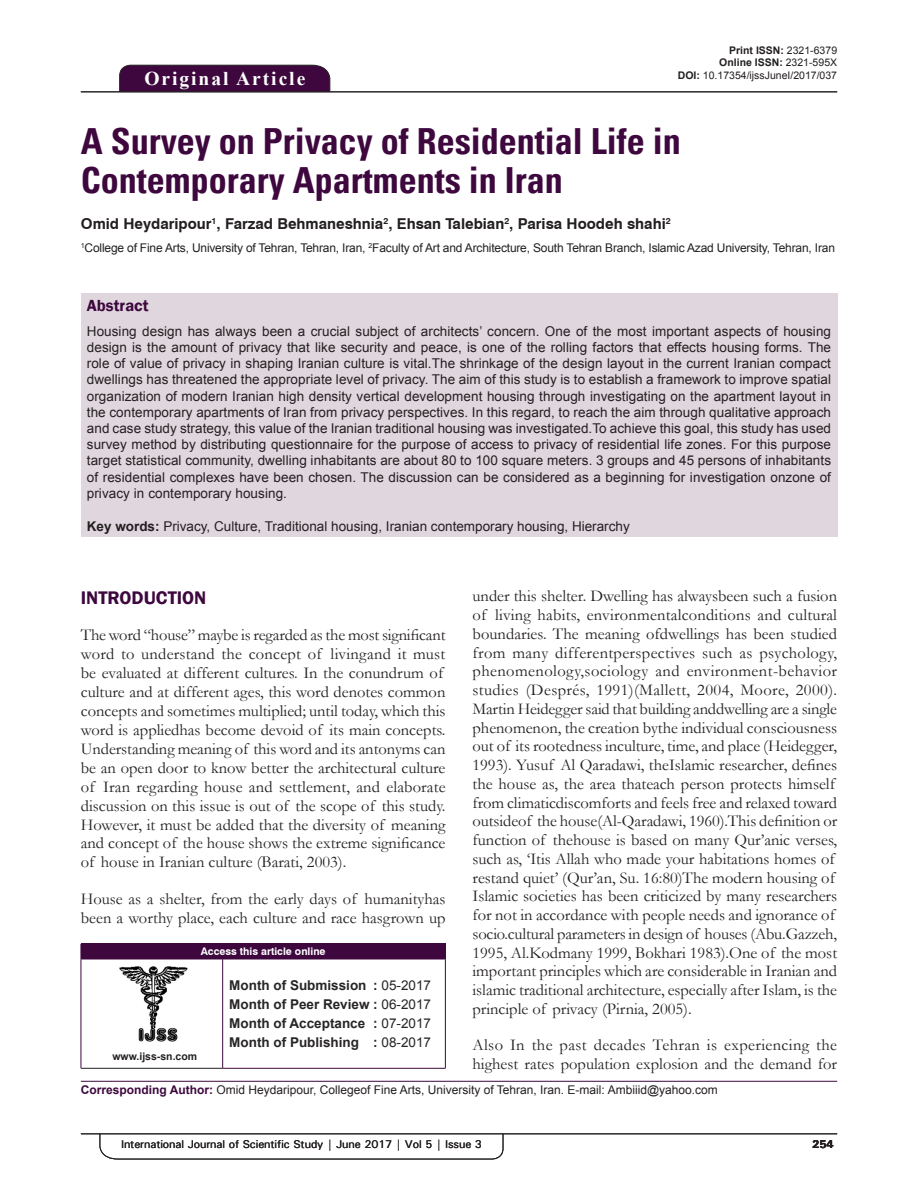
<style>
.page{position:relative;width:918px;height:1188px;background:#fff}
.page>*{position:absolute;margin:0;border:0;box-sizing:border-box;transform-origin:0 0}
.AT{font:700 condensed 36px/39px "Univers";color:#3e083e}
.AH{font:700 19.5px "Times New Roman";letter-spacing:.1em;color:#fff}
.t1{font:600 18.75px "Franklin Gothic";color:#3e083e}
.TX{font:16.5px/18.8px "Garamond";color:#231f20}
.ABSH{font:600 16.5px "Franklin Gothic";color:#3e083e}
.AU{font:700 15px "Swiss 721 BT";color:#231f20}
.ABS_1{font:13.5px/16.2px "Arial";letter-spacing:.005em;color:#231f20;text-align:justify}
.HIS{font:700 13.5px/18.8px "Arial";color:#282526;text-align:justify}
.KWD{font:13.5px "Arial";color:#231f20}
.AFF{font:12px "Arial";letter-spacing:-.015em;color:#231f20}
.ADD{font:12px "Arial";color:#231f20}
.RF{font:500 11.25px "Univers";letter-spacing:-.01em;color:#231f20}
.t2{font:700 11.25px "Univers";color:#231f20}
.DOI{font:700 10.5px "Arial";color:#231f20}
.DOI-2{font:10.5px "Arial";color:#231f20}
.AAO{font:700 10.5px "Swiss 721 BT";color:#fff}
.Web{font:700 10.5px "Arial";color:#231f20}
.s1{font-weight:400}
.s2{font-weight:700}
.s3{font-weight:700;color:#3e083e}
</style>
<div class="page">
<hr style="left:81px;top:1134px;width:756px;height:1px;background:#231f20">
<svg style="left:100px;top:1133px;width:403px;height:26px"></svg>
<div style="left:119px;top:65px;width:211px;height:26px;background:#3e083e"></div>
<hr style="left:81px;top:91px;width:756px;height:1px;background:#231f20">
<div style="left:81px;top:293px;width:756px;height:244px;background:#e0d7de"></div>
<img style="left:119px;top:966px;width:69px;height:76px">
<div style="left:81px;top:944px;width:364px;height:15px;background:#3e083e"></div>
<svg style="left:445px;top:944px;width:1px;height:15px"></svg>
<hr style="left:81px;top:959px;width:142px;height:1px;background:#3e083e">
<hr style="left:81px;top:959px;width:1px;height:109px;background:#3e083e">
<hr style="left:81px;top:1068px;width:142px;height:1px;background:#231f20">
<hr style="left:223px;top:959px;width:223px;height:1px;background:#3e083e">
<hr style="left:222px;top:959px;width:1px;height:109px;background:#3e083e">
<hr style="left:445px;top:959px;width:1px;height:109px;background:#3e083e">
<hr style="left:223px;top:1068px;width:223px;height:1px;background:#3e083e">
<hr style="left:81px;top:1081px;width:756px;height:1px;background:#3e083e">
<p class="AH" style="left:144px;top:64px;width:162px">Original Article</p>
<p class="DOI" style="left:729px;top:42px;width:109px">Print ISSN: <span class="s1">2321-6379</span></p>
<p class="DOI" style="left:719px;top:55px;width:119px">Online ISSN: <span class="s1">2321-595X</span></p>
<p class="DOI-2" style="left:678px;top:68px;width:161px"><span class="s2">DOI:</span> 10.17354/ijssJuneI/2017/037</p>
<p class="AT" style="left:81px;top:122px;width:601px">A Survey on Privacy of Residential Life in<br>Contemporary Apartments in Iran</p>
<p class="AU" style="left:81px;top:215px;width:591px">Omid Heydaripour<sup>1</sup>, Farzad Behmaneshnia<sup>2</sup>, Ehsan Talebian<sup>2</sup>, Parisa Hoodeh shahi<sup>2</sup></p>
<p class="AFF" style="left:81px;top:240px;width:756px"><sup>1</sup>College of Fine Arts, University of Tehran, Tehran, Iran, <sup>2</sup>Faculty of Art and Architecture, South Tehran Branch, Islamic Azad University, Tehran, Iran</p>
<p class="ABSH" style="left:87px;top:295px;width:63px">Abstract</p>
<p class="ABS_1" style="left:87px;top:323px;width:746px">Housing design has always been a crucial subject of architects’ concern. One of the most important aspects of housing design is the amount of privacy that like security and peace, is one of the rolling factors that effects housing forms. The role of value of privacy in shaping Iranian culture is vital.The shrinkage of the design layout in the current Iranian compact dwellings has threatened the appropriate level of privacy. The aim of this study is to establish a framework to improve spatial organization of modern Iranian high density vertical development housing through investigating on the apartment layout in the contemporary apartments of Iran from privacy perspectives. In this regard, to reach the aim through qualitative approach and case study strategy, this value of the Iranian traditional housing was investigated.To achieve this goal, this study has used survey method by distributing questionnaire for the purpose of access to privacy of residential life zones. For this purpose target statistical community, dwelling inhabitants are about 80 to 100 square meters. 3 groups and 45 persons of inhabitants of residential complexes have been chosen. The discussion can be considered as a beginning for investigation onzone of privacy in contemporary housing.</p>
<p class="KWD" style="left:87px;top:517px;width:544px"><span class="s2">Key words:</span> Privacy, Culture, Traditional housing, Iranian contemporary housing, Hierarchy</p>
<p class="TX" style="left:473px;top:586px;width:366px">under this shelter. Dwelling has alwaysbeen such a fusion of living habits, environmentalconditions and cultural boundaries. The meaning ofdwellings has been studied from many differentperspectives such as psychology, phenomenology,sociology and environment-behavior studies (Després, 1991)(Mallett, 2004, Moore, 2000).<br>Martin Heidegger said that building anddwelling are a single phenomenon, the creation bythe individual consciousness out of its rootedness inculture, time, and place (Heidegger, 1993). Yusuf Al Qaradawi, theIslamic researcher, defines the house as, the area thateach person protects himself from climaticdiscomforts and feels free and relaxed toward outsideof the house(Al-Qaradawi, 1960).This definition or function of thehouse is based on many Qur’anic verses, such as, ‘Itis Allah who made your habitations homes of restand quiet’ (Qur’an, Su. 16:80)The modern housing of Islamic societies has been criticized by many researchers for not in accordance with people needs and ignorance of socio.cultural parameters in design of houses (Abu.Gazzeh, 1995, Al.Kodmany 1999, Bokhari 1983).One of the most important principles which are considerable in Iranian and islamic traditional architecture, especially after Islam, is the principle of privacy (Pirnia, 2005).</p>
<p class="TX" style="left:473px;top:1035px;width:366px">Also In the past decades Tehran is experiencing the highest rates population explosion and the demand for</p>
<h1 class="t1" style="left:81px;top:586px;width:127px">INTRODUCTION</h1>
<p class="TX" style="left:81px;top:625px;width:366px">The word “house” maybe is regarded as the most significant word to understand the concept of livingand it must be evaluated at different cultures. In the conundrum of culture and at different ages, this word denotes common concepts and sometimes multiplied; until today, which this word is appliedhas become devoid of its main concepts.<br>Understanding meaning of this word and its antonyms can be an open door to know better the architectural culture of Iran regarding house and settlement, and elaborate discussion on this issue is out of the scope of this study.<br>However, it must be added that the diversity of meaning and concept of the house shows the extreme significance of house in Iranian culture (Barati, 2003).</p>
<p class="TX" style="left:81px;top:889px;width:366px">House as a shelter, from the early days of humanityhas been a worthy place, each culture and race hasgrown up</p>
<p class="AAO" style="left:201px;top:945px;width:126px">Access this article online</p>
<p class="HIS" style="left:229px;top:976px;width:203px">Month of Submission : <span class="s1">05-2017<br></span>Month of Peer Review : <span class="s1">06-2017<br></span>Month of Acceptance : <span class="s1">07-2017<br></span>Month of Publishing : <span class="s1">08-2017</span></p>
<p class="ADD" style="left:81px;top:1082px;width:639px"><span class="s3">Corresponding Author:</span> Omid Heydaripour, Collegeof Fine Arts, University of Tehran, Iran. E-mail: Ambiiid@yahoo.com</p>
<p class="Web" style="left:112px;top:1049px;width:86px">www.ijss-sn.com</p>
<p class="RF" style="left:121px;top:1137px;width:363px">International Journal of Scientific Study | June 2017 | Vol 5 | Issue 3</p>
<p class="t2" style="left:812px;top:1137px;width:23px">254</p>
</div>
